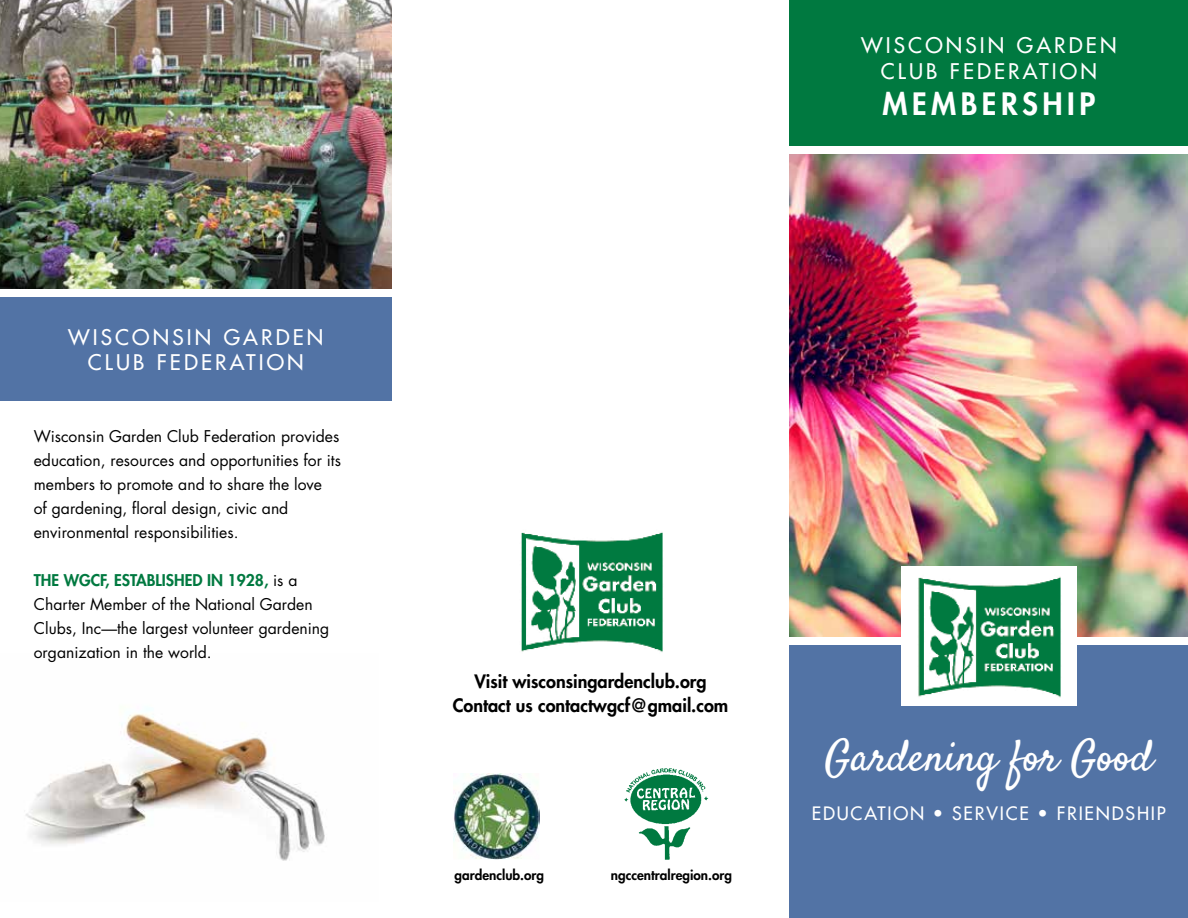
<style>
.page{position:relative;width:1188px;height:918px;background:#fff}
.page>*{position:absolute;margin:0;border:0;box-sizing:border-box;transform-origin:0 0}
.t1{font:43.5px "Satisfy";color:#fff}
.t2{font:800 30px "Futura";letter-spacing:.15em;color:#fff}
.t3{font:21px/25.2px "Futura";letter-spacing:.15em;color:#fff;text-align:center}
.t4{font:800 18px/24px "Futura";color:#000;text-align:center}
.t5{font:18px "Futura";letter-spacing:.1em;color:#fff}
.t6{font:15.75px/24px "Futura";color:#000}
.t7{font:800 13.5px "Futura";color:#000}
.s1{font-weight:800;color:#007940}
</style>
<div class="page">
<img style="left:25px;top:708px;width:300px;height:153px">
<img style="left:0;top:0;width:392px;height:289px">
<div style="left:790px;top:0;width:398px;height:146px;background:#007940"></div>
<div style="left:790px;top:645px;width:398px;height:273px;background:#5273a5"></div>
<div style="left:0;top:298px;width:392px;height:103px;background:#5273a5"></div>
<img style="left:790px;top:154px;width:398px;height:482px">
<img style="left:901px;top:567px;width:175px;height:139px">
<img style="left:521px;top:532px;width:142px;height:120px">
<img style="left:453px;top:773px;width:86px;height:87px">
<img style="left:624px;top:768px;width:85px;height:92px">
<h3 class="t3" style="left:68px;top:324px;width:257px">WISCONSIN GARDEN<br>CLUB FEDERATION</h3>
<p class="t6" style="left:34px;top:424px;width:309px">Wisconsin Garden Club Federation provides education, resources and opportunities for its members to promote and to share the love<br>of gardening, floral design, civic and environmental responsibilities.</p>
<p class="t6" style="left:34px;top:568px;width:297px"><span class="s1">THE WGCF, ESTABLISHED IN 1928,</span> is a Charter Member of the National Garden Clubs, Inc—the largest volunteer gardening organization in the world.</p>
<h3 class="t3" style="left:861px;top:33px;width:257px">WISCONSIN GARDEN<br>CLUB FEDERATION</h3>
<h2 class="t2" style="left:882px;top:84px;width:214px">MEMBERSHIP</h2>
<p class="t4" style="left:453px;top:669px;width:277px">Visit wisconsingardenclub.org<br>Contact us contactwgcf@gmail.com</p>
<p class="t7" style="left:455px;top:866px;width:91px">gardenclub.org</p>
<p class="t7" style="left:611px;top:866px;width:123px">ngccentralregion.org</p>
<h1 class="t1" style="left:825px;top:729px;width:329px">Gardening for Good</h1>
<p class="t5" style="left:812px;top:802px;width:355px">EDUCATION • SERVICE • FRIENDSHIP</p>
</div>
